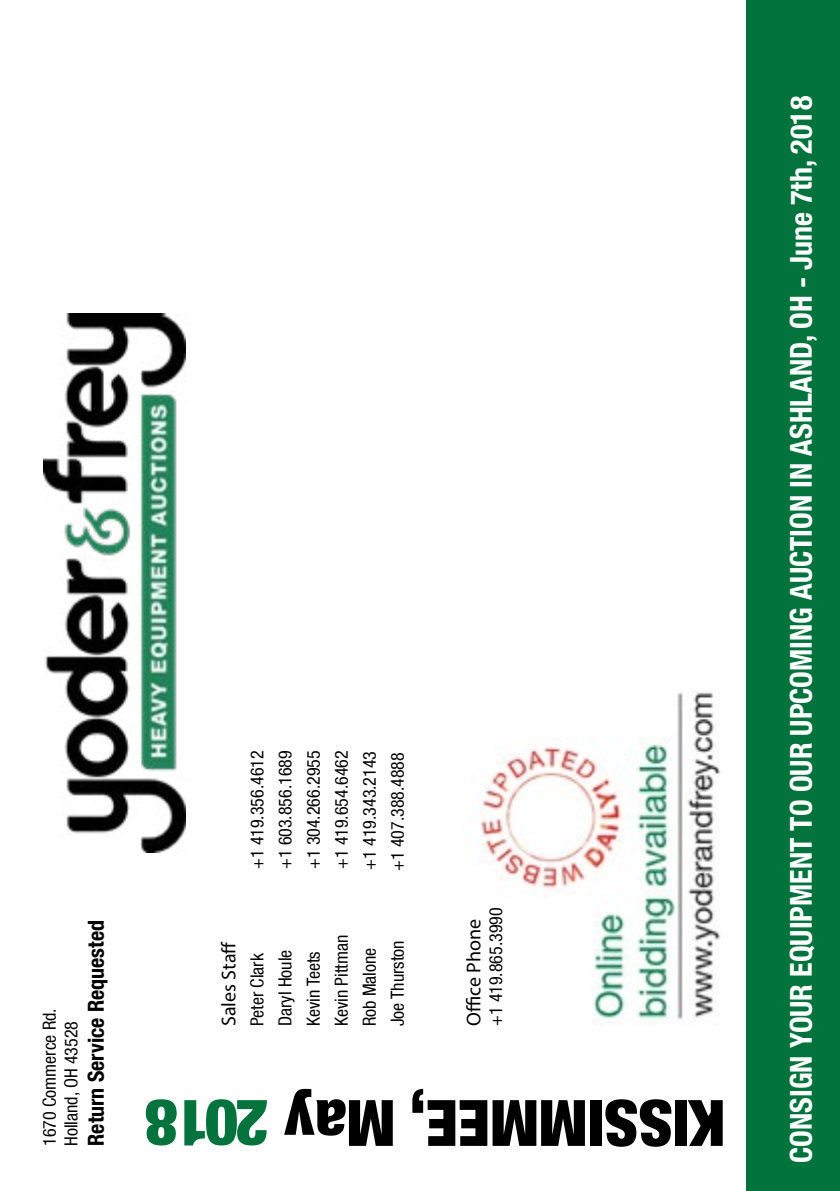
<style>
.page{position:relative;width:840px;height:1191px;background:#fff}
.page>*{position:absolute;margin:0;border:0;box-sizing:border-box;transform-origin:0 0}
.t1{font:900 condensed 64px "Helvetica Neue LT Com";color:#000}
.t2{font:700 condensed 30px "Helvetica Neue LT Com";color:#fff}
.t3{font:700 condensed 22px "Helvetica Neue LT Com";color:#000}
.t4{font:20px "Myriad Pro";color:#000}
.t5{font:condensed 18px/21.6px "Helvetica Neue LT Com";color:#000}
.s1{color:#02733c}
</style>
<div class="page">
<img style="left:480px;top:692px;width:241px;height:331px">
<div style="left:746px;top:0;width:93px;height:1191px;background:#02733c"></div>
<img style="left:44px;top:313px;width:141px;height:539px">
<p class="t3" style="left:83px;top:1145px;width:227px;rotate:-90deg">Return Service Requested</p>
<p class="t5" style="left:38px;top:1145px;width:139px;rotate:-90deg">1670 Commerce Rd.<br>Holland, OH 43528</p>
<p class="t5" style="left:246px;top:869px;width:120px;rotate:-90deg">+1 419.356.4612</p>
<p class="t5" style="left:274px;top:869px;width:120px;rotate:-90deg">+1 603.856.1689</p>
<p class="t5" style="left:302px;top:869px;width:120px;rotate:-90deg">+1 304.266.2955</p>
<p class="t5" style="left:330px;top:869px;width:120px;rotate:-90deg">+1 419.654.6462</p>
<p class="t5" style="left:358px;top:869px;width:120px;rotate:-90deg">+1 419.343.2143</p>
<p class="t5" style="left:386px;top:871px;width:120px;rotate:-90deg">+1 407.388.4888</p>
<p class="t4" style="left:216px;top:1026px;width:86px;rotate:-90deg">Sales Staff</p>
<p class="t5" style="left:246px;top:1026px;width:75px;rotate:-90deg">Peter Clark</p>
<p class="t5" style="left:274px;top:1026px;width:78px;rotate:-90deg">Daryl Houle</p>
<p class="t5" style="left:302px;top:1026px;width:76px;rotate:-90deg">Kevin Teets</p>
<p class="t5" style="left:330px;top:1026px;width:93px;rotate:-90deg">Kevin Pittman</p>
<p class="t5" style="left:358px;top:1026px;width:80px;rotate:-90deg">Rob Malone</p>
<p class="t5" style="left:386px;top:1026px;width:87px;rotate:-90deg">Joe Thurston</p>
<p class="t4" style="left:461px;top:1026px;width:109px;rotate:-90deg">Office Phone</p>
<p class="t5" style="left:484px;top:1026px;width:120px;rotate:-90deg">+1 419.865.3990</p>
<h1 class="t1" style="left:724px;top:1161px;width:581px;rotate:-180deg">KISSIMMEE, May <span class="s1">2018</span></h1>
<h2 class="t2" style="left:782px;top:1162px;width:1068px;rotate:-90deg">CONSIGN YOUR EQUIPMENT TO OUR UPCOMING AUCTION IN ASHLAND, OH - June 7th, 2018</h2>
</div>
